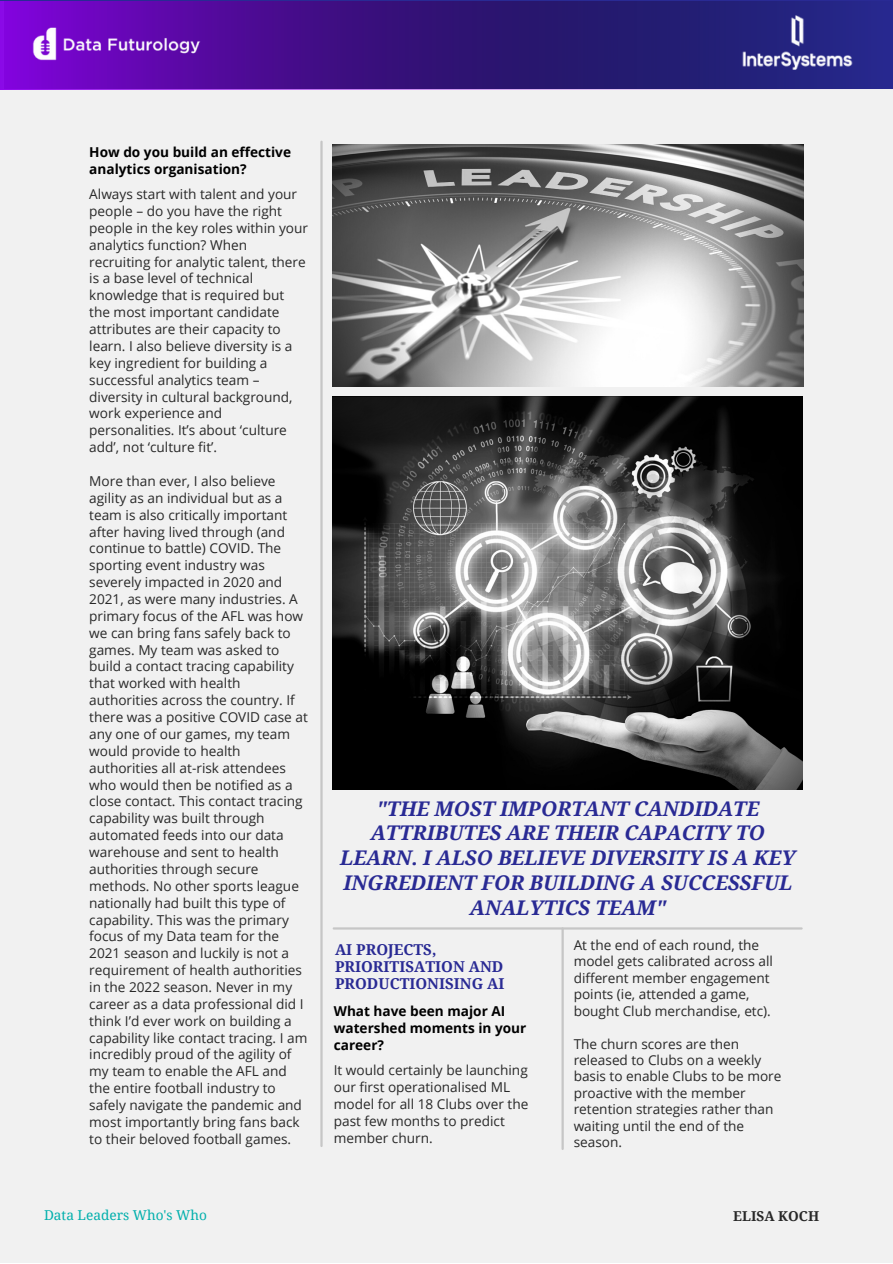
<style>
.page{position:relative;width:893px;height:1264px;background:#fff}
.page>*{position:absolute;margin:0;border:0;box-sizing:border-box;transform-origin:0 0}
.t1{font:italic 700 20.25px/24.8px "Droid Serif";color:#292a94;text-align:center}
.t2{font:700 15px/16.8px "Droid Serif";color:#292a94}
.t3{font:13.65px/16.8px "Open Sans";color:#282828}
.t4{font:700 13.65px/16.8px "Open Sans";color:#000}
.t5{font:13.65px "Droid Serif";color:#00afac}
.t6{font:700 13.65px "Droid Serif";color:#282828}
</style>
<div class="page">
<div style="left:0;top:0;width:892px;height:1262px;background:#f1f1f1"></div>
<svg style="left:0;top:0;width:892px;height:89px;fill:#292994"></svg>
<svg style="left:0;top:1px;width:892px;height:87px"></svg>
<img style="left:30px;top:25px;width:174px;height:39px">
<img style="left:738px;top:11px;width:116px;height:59px">
<hr style="left:320px;top:142px;width:2px;height:1003px;background:#c6c6c6">
<hr style="left:561px;top:928px;width:2px;height:220px;background:#c6c6c6">
<hr style="left:334px;top:927px;width:467px;height:2px;background:#c6c6c6">
<svg style="left:332px;top:144px;width:471px;height:242px"></svg>
<svg style="left:332px;top:397px;width:470px;height:392px"></svg>
<p class="t4" style="left:89px;top:143px;width:203px">How do you build an effective analytics organisation?</p>
<p class="t3" style="left:89px;top:185px;width:220px">Always start with talent and your people – do you have the right people in the key roles within your analytics function? When recruiting for analytic talent, there is a base level of technical knowledge that is required but the most important candidate attributes are their capacity to learn. I also believe diversity is a key ingredient for building a successful analytics team – diversity in cultural background, work experience and personalities. It’s about ‘culture add’, not ‘culture fit’.</p>
<p class="t3" style="left:89px;top:472px;width:220px">More than ever, I also believe agility as an individual but as a team is also critically important after having lived through (and continue to battle) COVID. The sporting event industry was severely impacted in 2020 and<br>2021, as were many industries. A primary focus of the AFL was how we can bring fans safely back to games. My team was asked to build a contact tracing capability that worked with health authorities across the country. If there was a positive COVID case at any one of our games, my team would provide to health authorities all at-risk attendees who would then be notified as a close contact. This contact tracing capability was built through automated feeds into our data warehouse and sent to health authorities through secure methods. No other sports league nationally had built this type of capability. This was the primary focus of my Data team for the<br>2021 season and luckily is not a requirement of health authorities in the 2022 season. Never in my career as a data professional did I think I’d ever work on building a capability like contact tracing. I am incredibly proud of the agility of my team to enable the AFL and the entire football industry to safely navigate the pandemic and most importantly bring fans back to their beloved football games.</p>
<h1 class="t1" style="left:340px;top:796px;width:456px">"THE MOST IMPORTANT CANDIDATE<br>ATTRIBUTES ARE THEIR CAPACITY TO<br>LEARN. I ALSO BELIEVE DIVERSITY IS A KEY<br>INGREDIENT FOR BUILDING A SUCCESSFUL<br>ANALYTICS TEAM"</h1>
<p class="t3" style="left:573px;top:936px;width:201px;line-height:16.4px">At the end of each round, the model gets calibrated across all different member engagement points (ie, attended a game, bought Club merchandise, etc).</p>
<p class="t3" style="left:573px;top:1035px;width:209px;line-height:16.4px">The churn scores are then released to Clubs on a weekly basis to enable Clubs to be more proactive with the member retention strategies rather than waiting until the end of the season.</p>
<p class="t2" style="left:335px;top:941px;width:171px">AI PROJECTS,<br>PRIORITISATION AND<br>PRODUCTIONISING AI</p>
<p class="t4" style="left:334px;top:1002px;width:194px">What have been major AI watershed moments in your career?</p>
<p class="t3" style="left:334px;top:1061px;width:196px">It would certainly be launching our first operationalised ML model for all 18 Clubs over the past few months to predict member churn.</p>
<p class="t5" style="left:44px;top:1206px;width:164px">Data Leaders Who's Who</p>
<p class="t6" style="left:733px;top:1208px;width:87px">ELISA KOCH</p>
</div>
